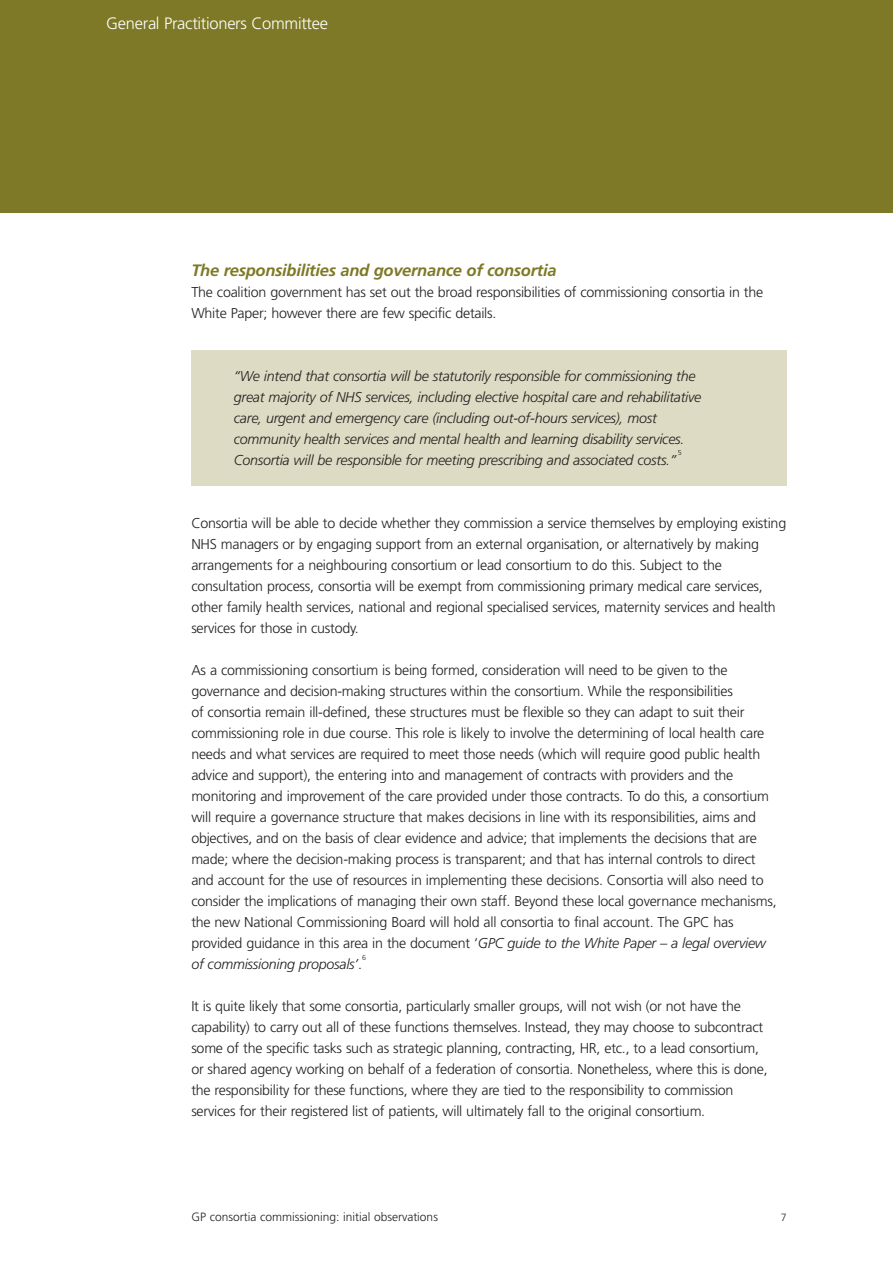
<style>
.page{position:relative;width:893px;height:1263px;background:#fff}
.page>*{position:absolute;margin:0;border:0;box-sizing:border-box;transform-origin:0 0}
.t1{font:italic 700 16.5px "Frutiger";letter-spacing:-.015em;color:#7d7926}
.t2{font:300 16.5px "Frutiger";letter-spacing:-.015em;color:#fff}
.t3{font:300 14.25px/21px "Frutiger";letter-spacing:-.015em;color:#231f20}
.t4{font:italic 300 14.25px/21px "Frutiger";letter-spacing:-.015em;color:#231f20}
.t5{font:300 12px "Frutiger";color:#231f20}
.t6{font:300 10.5px "Frutiger";color:#231f20}
.t7{font:300 7.2px "Frutiger";color:#231f20}
.s1{font-style:italic}
</style>
<div class="page">
<div style="left:191px;top:351px;width:596px;height:135px;background:#dddbc3"></div>
<div style="left:0;top:0;width:893px;height:213px;background:#7d7926"></div>
<p class="t2" style="left:106px;top:17px;width:223px">General Practitioners Committee</p>
<p class="t1" style="left:191px;top:264px;width:367px">The responsibilities and governance of consortia</p>
<p class="t3" style="left:191px;top:283px;width:573px">The coalition government has set out the broad responsibilities of commissioning consortia in the<br>White Paper; however there are few specific details.</p>
<p class="t4" style="left:234px;top:367px;width:469px">“We intend that consortia will be statutorily responsible for commissioning the great majority of NHS services, including elective hospital care and rehabilitative care, urgent and emergency care (including out-of-hours services), most community health services and mental health and learning disability services.<br>Consortia will be responsible for meeting prescribing and associated costs.”</p>
<p class="t7" style="left:678px;top:450px;width:5px">5</p>
<p class="t3" style="left:191px;top:514px;width:596px">Consortia will be able to decide whether they commission a service themselves by employing existing NHS managers or by engaging support from an external organisation, or alternatively by making arrangements for a neighbouring consortium or lead consortium to do this. Subject to the consultation process, consortia will be exempt from commissioning primary medical care services, other family health services, national and regional specialised services, maternity services and health services for those in custody.</p>
<p class="t3" style="left:191px;top:661px;width:587px">As a commissioning consortium is being formed, consideration will need to be given to the governance and decision-making structures within the consortium. While the responsibilities<br>of consortia remain ill-defined, these structures must be flexible so they can adapt to suit their commissioning role in due course. This role is likely to involve the determining of local health care needs and what services are required to meet those needs (which will require good public health advice and support), the entering into and management of contracts with providers and the monitoring and improvement of the care provided under those contracts. To do this, a consortium will require a governance structure that makes decisions in line with its responsibilities, aims and objectives, and on the basis of clear evidence and advice; that implements the decisions that are made; where the decision-making process is transparent; and that has internal controls to direct and account for the use of resources in implementing these decisions. Consortia will also need to consider the implications of managing their own staff. Beyond these local governance mechanisms, the new National Commissioning Board will hold all consortia to final account. The GPC has provided guidance in this area in the document ‘<span class="s1">GPC guide to the White Paper – a legal overview of commissioning proposals’</span>.</p>
<p class="t7" style="left:362px;top:954px;width:5px">6</p>
<p class="t3" style="left:191px;top:997px;width:578px">It is quite likely that some consortia, particularly smaller groups, will not wish (or not have the capability) to carry out all of these functions themselves. Instead, they may choose to subcontract some of the specific tasks such as strategic planning, contracting, HR, etc., to a lead consortium, or shared agency working on behalf of a federation of consortia. Nonetheless, where this is done, the responsibility for these functions, where they are tied to the responsibility to commission services for their registered list of patients, will ultimately fall to the original consortium.</p>
<p class="t5" style="left:191px;top:1212px;width:248px">GP consortia commissioning: initial observations</p>
<p class="t6" style="left:781px;top:1213px;width:7px">7</p>
</div>
